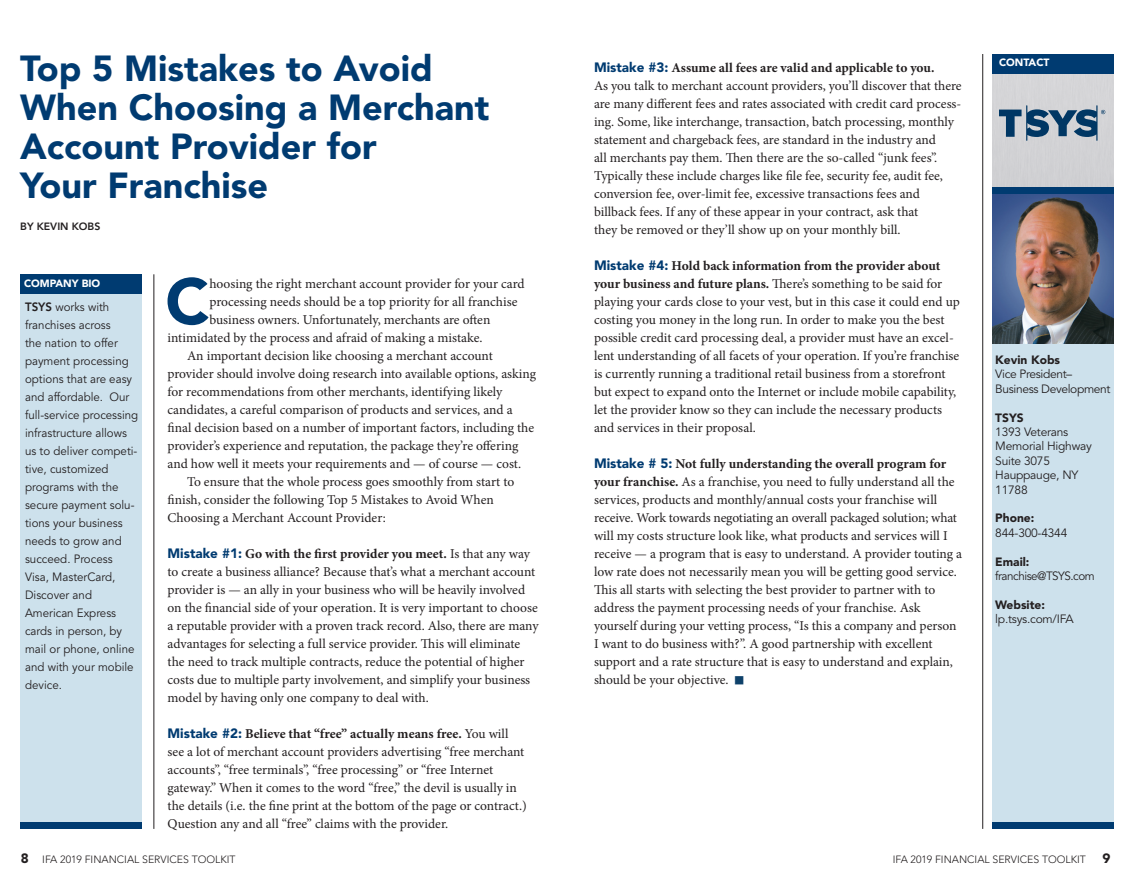
<style>
.page{position:relative;width:1134px;height:891px;background:#fff}
.page>*{position:absolute;margin:0;border:0;box-sizing:border-box;transform-origin:0 0}
.Body_drop_cap_minion{font:900 64.35px "Avenir";color:#003b71}
.Hdr{font:900 36px/39px "Avenir";color:#003b71}
.Body_bold_thru{font:13.5px/18px "Minion Pro";letter-spacing:-.005em;color:#231f20}
.Body{font:13.5px/18px "Minion Pro";letter-spacing:-.005em;color:#231f20}
.Body_drop_cap_minion-2{font:13.5px "Minion Pro";letter-spacing:-.005em;color:#231f20}
.t1{font:900 13.5px "Avenir";color:#231f20}
.Bio_Body{font:12px/18px "Avenir";color:#231f20;scale:.96 1}
.Bio_Body-2{font:12px/14.4px "Avenir";letter-spacing:-.02em;color:#231f20}
.Contact_Bold{font:900 12px "Avenir";color:#231f20}
.Contact_Reg{font:12px/14.4px "Avenir";letter-spacing:-.03em;color:#231f20}
.Bio_Body-3{font:12px "Avenir";letter-spacing:-.04em;color:#231f20}
.t2{font:300 10.5px "Avenir";color:#231f20}
.t3{font:900 10.5px "Avenir";color:#fff}
.t4{font:800 10.5px "Avenir";color:#231f20}
.s1{font-weight:800}
.s2{font-family:"Avenir";font-weight:900;color:#003b71}
.s3{font-weight:700}
.s4{color:#0e416a}
.s5{font-weight:900;font-size:13.5px}
</style>
<div class="page">
<div style="left:992px;top:73px;width:122px;height:114px;background:#d2d3d5"></div>
<div style="left:992px;top:191px;width:122px;height:636px;background:#cde1ec"></div>
<div style="left:992px;top:54px;width:122px;height:19px;background:#003b71"></div>
<hr style="left:982px;top:54px;width:1px;height:775px;background:#231f20">
<div style="left:992px;top:822px;width:122px;height:7px;background:#003b71"></div>
<img style="left:992px;top:194px;width:122px;height:149px">
<div style="left:992px;top:187px;width:122px;height:7px;background:#003b71"></div>
<div style="left:20px;top:277px;width:122px;height:549px;background:#cde1ec"></div>
<hr style="left:154px;top:274px;width:1px;height:555px;background:#231f20">
<div style="left:20px;top:274px;width:122px;height:20px;background:#003b71"></div>
<div style="left:20px;top:822px;width:122px;height:7px;background:#003b71"></div>
<svg style="left:999px;top:105px;width:106px;height:36px;background:#7b92a6"></svg>
<p class="Hdr" style="left:20px;top:49px;width:471px">Top 5 Mistakes to Avoid<br>When Choosing a Merchant<br>Account Provider for<br>Your Franchise</p>
<p class="t4" style="left:20px;top:220px;width:82px">BY KEVIN KOBS</p>
<p class="t3" style="left:24px;top:277px;width:78px">COMPANY BIO</p>
<p class="Bio_Body" style="left:25px;top:298px;width:119px"><span class="s1">TSYS</span> works with franchises across<br>the nation to offer payment processing options that are easy and affordable. Our full-service processing infrastructure allows us to deliver competi&shy;tive, customized programs with the secure payment solu&shy;tions your business needs to grow and succeed. Process<br>Visa, MasterCard,<br>Discover and<br>American Express cards in person, by mail or phone, online and with your mobile device.</p>
<p class="Body_drop_cap_minion" style="left:165px;top:263px;width:46px">C</p>
<p class="Body_drop_cap_minion-2" style="left:209px;top:275px;width:317px">hoosing the right merchant account provider for your card</p>
<p class="Body_drop_cap_minion-2" style="left:209px;top:293px;width:310px">processing needs should be a top priority for all franchise</p>
<p class="Body_drop_cap_minion-2" style="left:209px;top:311px;width:282px">business owners. Unfortunately, merchants are often</p>
<p class="Body_drop_cap_minion-2" style="left:168px;top:329px;width:316px">intimidated by the process and afraid of making a mistake.</p>
<p class="Body" style="left:168px;top:347px;width:370px;text-indent:19px">An important decision like choosing a merchant account provider should involve doing research into available options, asking for recommendations from other merchants, identifying likely candidates, a careful comparison of products and services, and a final decision based on a number of important factors, including the provider’s experience and reputation, the package they’re offering and how well it meets your requirements and — of course — cost.</p>
<p class="Body" style="left:168px;top:473px;width:348px;text-indent:19px">To ensure that the whole process goes smoothly from start to finish, consider the following Top 5 Mistakes to Avoid When<br>Choosing a Merchant Account Provider:</p>
<p class="Body_bold_thru" style="left:168px;top:545px;width:373px"><span class="s2">Mistake #1:</span> <span class="s3">Go with the first provider you meet.</span> Is that any way to create a business alliance? Because that’s what a merchant account provider is — an ally in your business who will be heavily involved on the financial side of your operation. It is very important to choose a reputable provider with a proven track record. Also, there are many advantages for selecting a full service provider. This will eliminate the need to track multiple contracts, reduce the potential of higher costs due to multiple party involvement, and simplify your business model by having only one company to deal with.</p>
<p class="Body_bold_thru" style="left:168px;top:725px;width:361px"><span class="s2">Mistake #2:</span> <span class="s3">Believe that “free” actually means free.</span> You will see a lot of merchant account providers advertising “free merchant accounts”, “free terminals”, “free processing” or “free Internet gateway.” When it comes to the word “free,” the devil is usually in the details (i.e. the fine print at the bottom of the page or contract.)<br>Question any and all “free” claims with the provider.</p>
<p class="t1" style="left:21px;top:851px;width:9px">8</p>
<p class="t2" style="left:42px;top:854px;width:195px">IFA 2019 FINANCIAL SERVICES TOOLKIT</p>
<p class="Body_bold_thru" style="left:594px;top:59px;width:369px"><span class="s2">Mistake #3:</span> <span class="s3">Assume all fees are valid and applicable to you.<br></span>As you talk to merchant account providers, you’ll discover that there are many different fees and rates associated with credit card process&shy;ing. Some, like interchange, transaction, batch processing, monthly statement and chargeback fees, are standard in the industry and<br>all merchants pay them. Then there are the so-called “junk fees”.<br>Typically these include charges like file fee, security fee, audit fee, conversion fee, over-limit fee, excessive transactions fees and billback fees. If any of these appear in your contract, ask that<br>they be removed or they’ll show up on your monthly bill.</p>
<p class="Body_bold_thru" style="left:594px;top:257px;width:367px"><span class="s2">Mistake #4:</span> <span class="s3">Hold back information from the provider about your business and future plans.</span> There’s something to be said for playing your cards close to your vest, but in this case it could end up costing you money in the long run. In order to make you the best possible credit card processing deal, a provider must have an excel&shy;lent understanding of all facets of your operation. If you’re franchise is currently running a traditional retail business from a storefront but expect to expand onto the Internet or include mobile capability, let the provider know so they can include the necessary products and services in their proposal.</p>
<p class="Body_bold_thru" style="left:594px;top:455px;width:370px"><span class="s2">Mistake # 5:</span> <span class="s3">Not fully understanding the overall program for your franchise.</span> As a franchise, you need to fully understand all the services, products and monthly/annual costs your franchise will receive. Work towards negotiating an overall packaged solution; what will my costs structure look like, what products and services will I receive — a program that is easy to understand. A provider touting a low rate does not necessarily mean you will be getting good service.<br>This all starts with selecting the best provider to partner with to address the payment processing needs of your franchise. Ask yourself during your vetting process, “Is this a company and person I want to do business with?”. A good partnership with excellent support and a rate structure that is easy to understand and explain, should be your objective. <span class="s4">■</span></p>
<p class="t3" style="left:999px;top:56px;width:52px">CONTACT</p>
<p class="Contact_Bold" style="left:995px;top:352px;width:66px">Kevin Kobs</p>
<p class="Contact_Reg" style="left:995px;top:367px;width:117px">Vice President–<br>Business Development</p>
<p class="Contact_Bold" style="left:995px;top:410px;width:30px">TSYS</p>
<p class="Bio_Body-2" style="left:995px;top:425px;width:75px">1393 Veterans</p>
<p class="Bio_Body-2" style="left:995px;top:439px;width:98px">Memorial Highway</p>
<p class="Bio_Body-2" style="left:995px;top:454px;width:56px">Suite 3075</p>
<p class="Bio_Body-2" style="left:995px;top:468px;width:85px">Hauppauge, NY<br>11788</p>
<p class="Contact_Bold" style="left:995px;top:511px;width:41px">Phone:</p>
<p class="Bio_Body-2" style="left:995px;top:526px;width:74px">844-300-4344</p>
<p class="Contact_Bold" style="left:995px;top:554px;width:36px">Email:</p>
<p class="Bio_Body-3" style="left:995px;top:569px;width:101px">franchise@TSYS.com</p>
<p class="Contact_Bold" style="left:995px;top:597px;width:51px">Website:</p>
<p class="Bio_Body-2" style="left:995px;top:612px;width:80px">lp.tsys.com/IFA</p>
<p class="t2" style="left:893px;top:854px;width:219px">IFA 2019 FINANCIAL SERVICES TOOLKIT <span class="s5">9</span></p>
</div>
